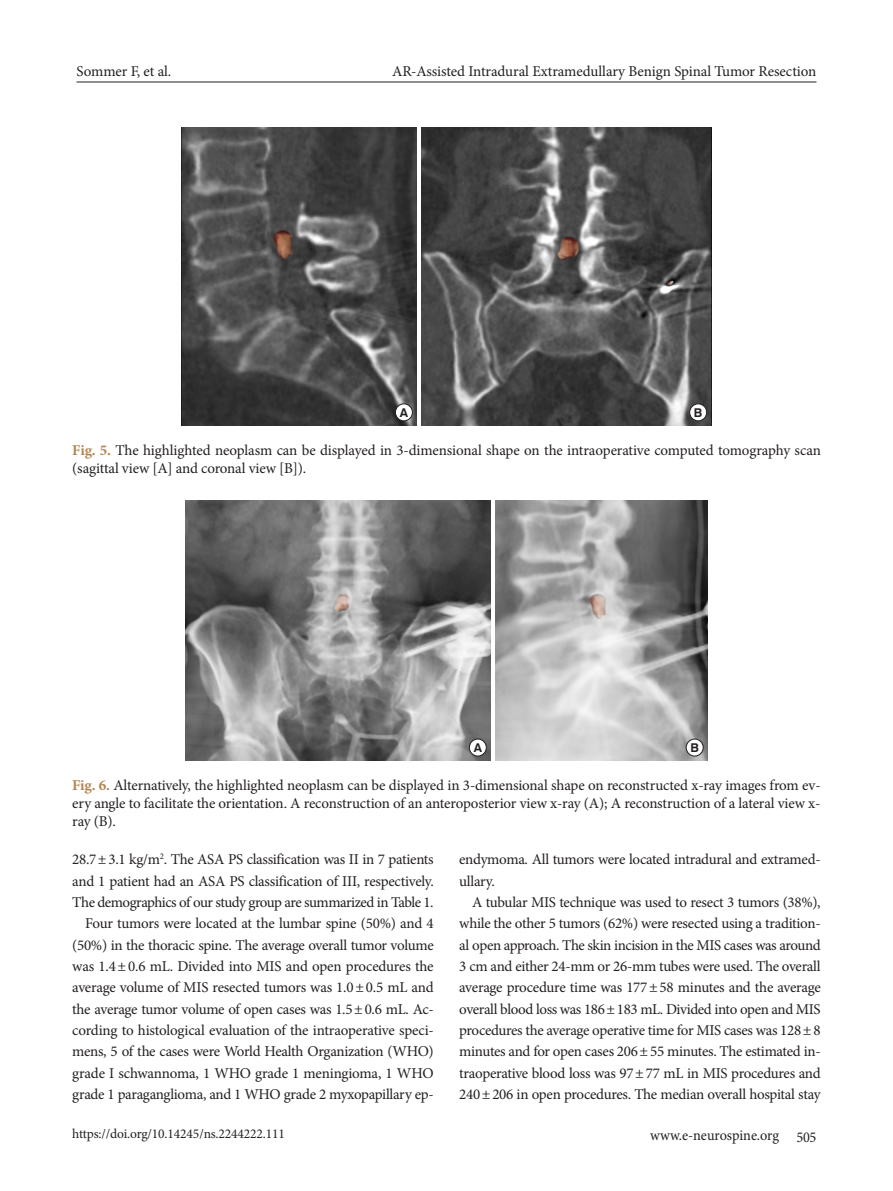
<style>
.page{position:relative;width:893px;height:1191px;background:#fff}
.page>*{position:absolute;margin:0;border:0;box-sizing:border-box;transform-origin:0 0}
.본문{font:15px/21.3px "Minion Pro";letter-spacing:-.02em;color:#231f20;text-align:justify}
.표그림캡션{font:15px/18px "Minion Pro";letter-spacing:-.01em;color:#231f20}
.본문-2{font:15px "Minion Pro";letter-spacing:-.02em;color:#231f20;scale:.95 1}
.t1{font:13.5px "Minion Pro";letter-spacing:-.01em;color:#231f20}
.t2{font:700 12.15px "Swiss 721 BT";color:#231f20}
.s1{font-weight:700;color:#b28450}
</style>
<div class="page">
<hr style="left:77px;top:82px;width:739px;height:1px;background:#231f20">
<img style="left:421px;top:128px;width:290px;height:297px">
<img style="left:182px;top:128px;width:235px;height:297px">
<div style="left:395px;top:404px;width:17px;height:17px;background:#fff;border-radius:50%"></div>
<div style="left:395px;top:403px;width:18px;height:18px;border:1px solid #231f20;border-radius:50%"></div>
<div style="left:690px;top:404px;width:17px;height:17px;background:#fff;border-radius:50%"></div>
<div style="left:689px;top:403px;width:18px;height:18px;border:1px solid #231f20;border-radius:50%"></div>
<img style="left:495px;top:500px;width:213px;height:260px">
<img style="left:185px;top:500px;width:306px;height:260px">
<div style="left:469px;top:739px;width:17px;height:17px;background:#fff;border-radius:50%"></div>
<div style="left:469px;top:739px;width:18px;height:17px;border:1px solid #231f20;border-radius:50%"></div>
<div style="left:686px;top:739px;width:17px;height:17px;background:#fff;border-radius:50%"></div>
<div style="left:686px;top:739px;width:17px;height:17px;border:1px solid #231f20;border-radius:50%"></div>
<p class="본문" style="left:77px;top:61px;width:96px">Sommer F, et al.</p>
<p class="본문" style="left:392px;top:61px;width:426px">AR-Assisted Intradural Extramedullary Benign Spinal Tumor Resection</p>
<p class="t2" style="left:400px;top:405px;width:10px">A</p>
<p class="t2" style="left:694px;top:405px;width:10px">B</p>
<p class="표그림캡션" style="left:72px;top:441px;width:750px"><span class="s1">Fig. 5.</span> The highlighted neoplasm can be displayed in 3-dimensional shape on the intraoperative computed tomography scan (sagittal view [A] and coronal view [B]).</p>
<p class="t2" style="left:474px;top:740px;width:10px">A</p>
<p class="t2" style="left:690px;top:740px;width:10px">B</p>
<p class="표그림캡션" style="left:72px;top:776px;width:750px;text-align:justify"><span class="s1">Fig. 6.</span> Alternatively, the highlighted neoplasm can be displayed in 3-dimensional shape on reconstructed x-ray images from ev&shy;ery angle to facilitate the orientation. A reconstruction of an anteroposterior view x-ray (A); A reconstruction of a lateral view x&shy;ray (B).</p>
<p class="본문" style="left:72px;top:849px;width:363px">28.7± 3.1 kg/m<sup>2</sup>. The ASA PS classification was II in 7 patients and 1 patient had an ASA PS classification of III, respectively.<br>The demographics of our study group are summarized in Table 1.</p>
<p class="본문" style="left:72px;top:913px;width:363px;text-indent:13px">Four tumors were located at the lumbar spine (50%) and 4 (50%) in the thoracic spine. The average overall tumor volume was 1.4± 0.6 mL. Divided into MIS and open procedures the average volume of MIS resected tumors was 1.0± 0.5 mL and the average tumor volume of open cases was 1.5± 0.6 mL. Ac&shy;cording to histological evaluation of the intraoperative speci&shy;mens, 5 of the cases were World Health Organization (WHO) grade I schwannoma, 1 WHO grade 1 meningioma, 1 WHO grade 1 paraganglioma, and 1 WHO grade 2 myxopapillary ep-</p>
<p class="본문" style="left:459px;top:849px;width:363px">endymoma. All tumors were located intradural and extramed&shy;ullary.</p>
<p class="본문" style="left:459px;top:891px;width:363px;text-indent:13px">A tubular MIS technique was used to resect 3 tumors (38%), while the other 5 tumors (62%) were resected using a tradition&shy;al open approach. The skin incision in the MIS cases was around 3 cm and either 24-mm or 26-mm tubes were used. The overall average procedure time was 177± 58 minutes and the average overall blood loss was 186± 183 mL. Divided into open and MIS procedures the average operative time for MIS cases was 128± 8 minutes and for open cases 206± 55 minutes. The estimated in&shy;traoperative blood loss was 97± 77 mL in MIS procedures and 240± 206 in open procedures. The median overall hospital stay</p>
<p class="t1" style="left:72px;top:1124px;width:214px">https://doi.org/10.14245/ns.2244222.111</p>
<p class="본문-2" style="left:650px;top:1125px;width:176px">www.e-neurospine.org 505</p>
</div>
